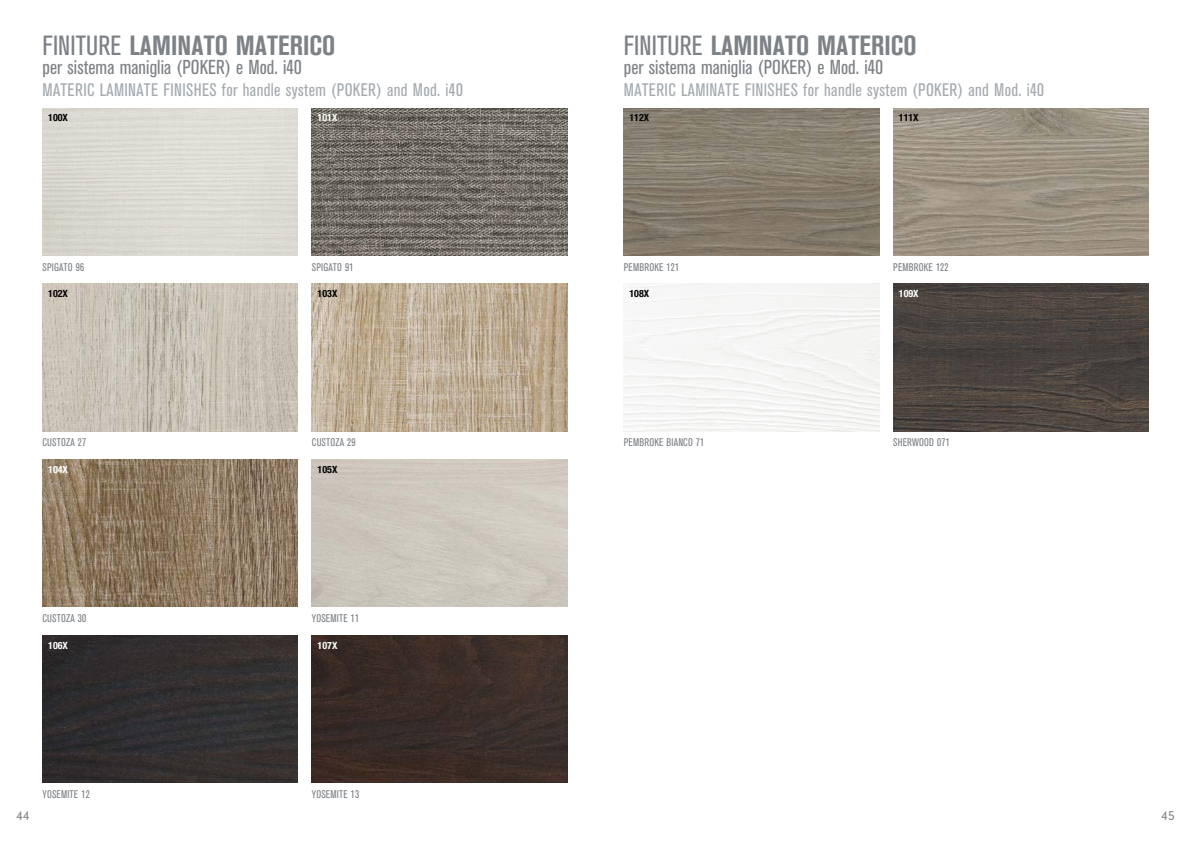
<style>
.page{position:relative;width:1191px;height:842px;background:#fff}
.page>*{position:absolute;margin:0;border:0;box-sizing:border-box;transform-origin:0 0}
.t1{font:700 condensed 27.5px "Akzidenz Grotesk BE";letter-spacing:.005em;color:#7d8287}
.t2{font:condensed 20px "Akzidenz Grotesk BE";letter-spacing:.005em;color:#7d8287}
.t3{font:condensed 18px "Akzidenz Grotesk BE";letter-spacing:.02em;color:#a4abb0}
.t4{font:300 12px "DIN Neuzeit Grotesk";color:#7d8287}
.t5{font:condensed 11px "Akzidenz Grotesk BE";letter-spacing:.015em;color:#7d8287}
.t6{font:700 condensed 10px "Helvetica Neue";color:#000}
.t7{font:700 condensed 10px "Helvetica Neue";color:#fff}
.s1{font-weight:400}
</style>
<div class="page">
<img style="left:43px;top:108px;width:255px;height:147px">
<img style="left:624px;top:108px;width:255px;height:147px">
<img style="left:43px;top:284px;width:255px;height:147px">
<img style="left:43px;top:459px;width:255px;height:148px">
<img style="left:43px;top:635px;width:255px;height:148px">
<img style="left:312px;top:108px;width:255px;height:147px">
<img style="left:893px;top:108px;width:255px;height:147px">
<img style="left:312px;top:284px;width:255px;height:147px">
<img style="left:893px;top:284px;width:255px;height:147px">
<img style="left:312px;top:635px;width:255px;height:148px">
<h1 class="t1" style="left:43px;top:29px;width:294px"><span class="s1">FINITURE</span> LAMINATO MATERICO</h1>
<h2 class="t2" style="left:43px;top:56px;width:261px">per sistema maniglia (POKER) e Mod. i40</h2>
<h3 class="t3" style="left:43px;top:80px;width:422px">MATERIC LAMINATE FINISHES for handle system (POKER) and Mod. i40</h3>
<p class="t6" style="left:48px;top:112px;width:21px">100X</p>
<p class="t7" style="left:317px;top:112px;width:21px">101X</p>
<p class="t5" style="left:43px;top:261px;width:43px">SPIGATO 96</p>
<p class="t5" style="left:312px;top:261px;width:43px">SPIGATO 91</p>
<p class="t6" style="left:48px;top:288px;width:21px">102X</p>
<p class="t6" style="left:317px;top:288px;width:21px">103X</p>
<p class="t5" style="left:43px;top:437px;width:45px">CUSTOZA 27</p>
<p class="t5" style="left:312px;top:437px;width:45px">CUSTOZA 29</p>
<p class="t7" style="left:48px;top:463px;width:21px">104X</p>
<p class="t6" style="left:317px;top:463px;width:21px">105X</p>
<p class="t5" style="left:43px;top:612px;width:45px">CUSTOZA 30</p>
<p class="t5" style="left:312px;top:612px;width:49px">YOSEMITE 11</p>
<p class="t7" style="left:48px;top:639px;width:21px">106X</p>
<p class="t7" style="left:317px;top:639px;width:21px">107X</p>
<p class="t5" style="left:43px;top:788px;width:49px">YOSEMITE 12</p>
<p class="t5" style="left:312px;top:788px;width:49px">YOSEMITE 13</p>
<h1 class="t1" style="left:624px;top:29px;width:294px"><span class="s1">FINITURE</span> LAMINATO MATERICO</h1>
<h2 class="t2" style="left:624px;top:56px;width:261px">per sistema maniglia (POKER) e Mod. i40</h2>
<h3 class="t3" style="left:624px;top:80px;width:422px">MATERIC LAMINATE FINISHES for handle system (POKER) and Mod. i40</h3>
<p class="t6" style="left:629px;top:112px;width:21px">112X</p>
<p class="t6" style="left:899px;top:112px;width:21px">111X</p>
<p class="t5" style="left:624px;top:261px;width:57px">PEMBROKE 121</p>
<p class="t5" style="left:893px;top:261px;width:57px">PEMBROKE 122</p>
<p class="t6" style="left:629px;top:288px;width:21px">108X</p>
<p class="t7" style="left:899px;top:288px;width:21px">109X</p>
<p class="t5" style="left:624px;top:437px;width:82px">PEMBROKE BIANCO 71</p>
<p class="t5" style="left:893px;top:437px;width:58px">SHERWOOD 071</p>
<p class="t4" style="left:16px;top:809px;width:15px">44</p>
<p class="t4" style="left:1161px;top:809px;width:15px">45</p>
</div>
